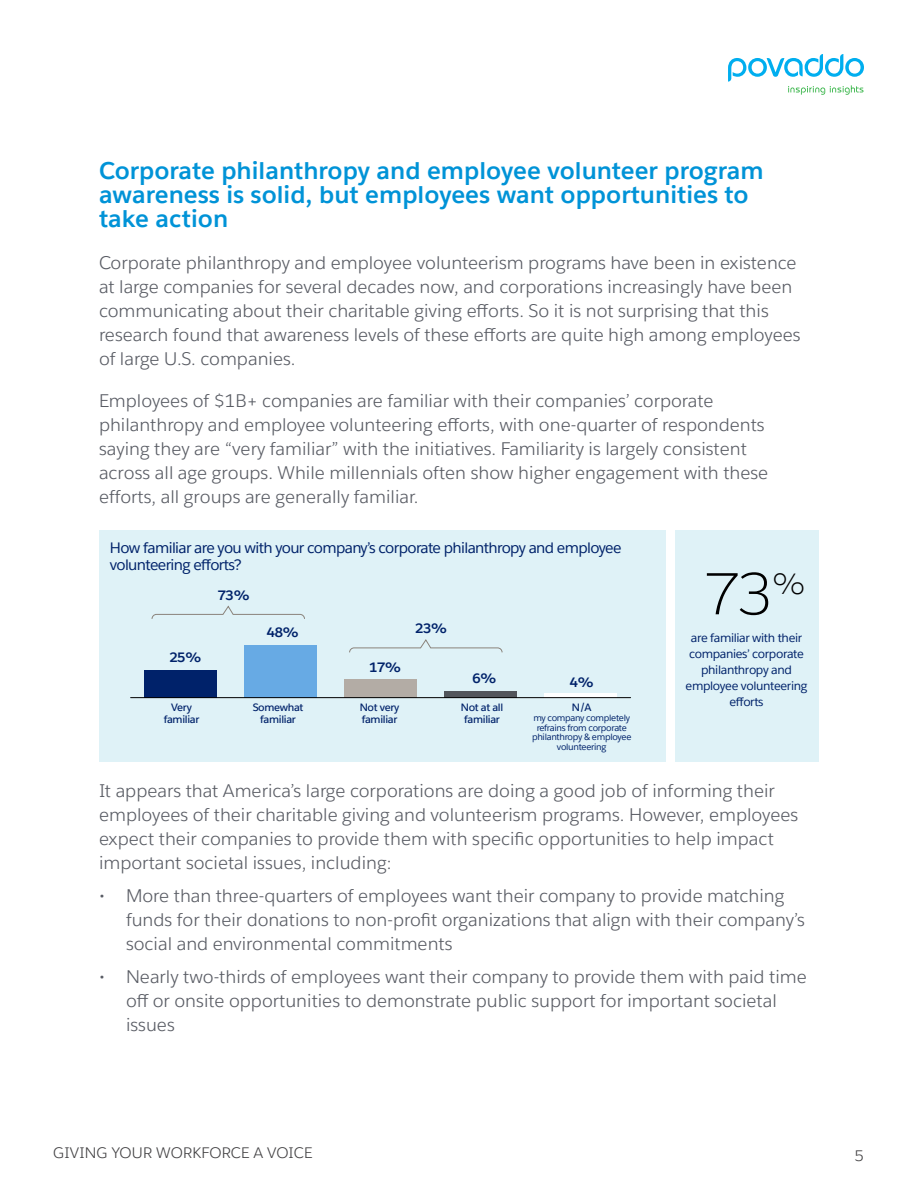
<style>
.page{position:relative;width:918px;height:1188px;background:#fff}
.page>*{position:absolute;margin:0;border:0;box-sizing:border-box;transform-origin:0 0}
.t1{font:300 58.05px "Salesforce Sans";color:#000}
.t2{font:700 24px/24px "Salesforce Sans";color:#0093d7}
.t3{font:18px/24px "Salesforce Sans";color:#595c64}
.t4{font:15px/17.2px "Salesforce Sans";letter-spacing:-.04em;color:#00226a}
.t5{font:15px "Salesforce Sans";letter-spacing:.01em;color:#414042}
.t6{font:700 13.5px "Salesforce Sans";letter-spacing:-.03em;color:#00226a}
.t7{font:12px/15.9px "Salesforce Sans";letter-spacing:-.03em;color:#00226a;text-align:center}
.t8{font:600 10.5px/11.6px "Salesforce Sans";letter-spacing:-.03em;color:#00226a;text-align:center}
.t9{font:9px/9.8px "Salesforce Sans";letter-spacing:-.03em;color:#00226a;text-align:center}
</style>
<div class="page">
<svg style="left:728px;top:54px;width:136px;height:41px"></svg>
<div style="left:675px;top:530px;width:144px;height:231px;background:#dff2f7"></div>
<div style="left:99px;top:530px;width:567px;height:231px;background:#dff2f7"></div>
<div style="left:144px;top:670px;width:73px;height:28px;background:#00226a"></div>
<div style="left:245px;top:645px;width:72px;height:53px;background:#67aae4"></div>
<div style="left:345px;top:679px;width:72px;height:19px;background:#b3aca5"></div>
<div style="left:445px;top:691px;width:72px;height:7px;background:#52555b"></div>
<div style="left:545px;top:693px;width:72px;height:5px;background:#fff"></div>
<hr style="left:131px;top:697px;width:500px;height:1px;background:#000">
<svg style="left:151px;top:605px;width:154px;height:14px"></svg>
<svg style="left:349px;top:639px;width:154px;height:14px"></svg>
<h2 class="t2" style="left:99px;top:159px;width:666px">Corporate philanthropy and employee volunteer program awareness is solid, but employees want opportunities to take action</h2>
<p class="t3" style="left:99px;top:251px;width:703px">Corporate philanthropy and employee volunteerism programs have been in existence at large companies for several decades now, and corporations increasingly have been communicating about their charitable giving efforts. So it is not surprising that this research found that awareness levels of these efforts are quite high among employees of large U.S. companies.</p>
<p class="t3" style="left:99px;top:389px;width:671px">Employees of $1B+ companies are familiar with their companies’ corporate philanthropy and employee volunteering efforts, with one-quarter of respondents saying they are “very familiar” with the initiatives. Familiarity is largely consistent across all age groups. While millennials often show higher engagement with these efforts, all groups are generally familiar.</p>
<p class="t4" style="left:110px;top:539px;width:513px">How familiar are you with your company’s corporate philanthropy and employee volunteering efforts?</p>
<p class="t6" style="left:218px;top:586px;width:34px">73%</p>
<p class="t6" style="left:169px;top:649px;width:34px">25%</p>
<p class="t6" style="left:267px;top:624px;width:34px">48%</p>
<p class="t6" style="left:369px;top:659px;width:34px">17%</p>
<p class="t6" style="left:415px;top:620px;width:34px">23%</p>
<p class="t6" style="left:472px;top:670px;width:26px">6%</p>
<p class="t6" style="left:570px;top:674px;width:26px">4%</p>
<p class="t8" style="left:164px;top:702px;width:37px">Very familiar</p>
<p class="t8" style="left:253px;top:702px;width:52px">Somewhat familiar</p>
<p class="t8" style="left:360px;top:702px;width:41px;text-align:left">Not very familiar</p>
<p class="t8" style="left:461px;top:702px;width:44px">Not at all familiar</p>
<p class="t8" style="left:572px;top:702px;width:21px">N/A</p>
<p class="t9" style="left:532px;top:713px;width:101px">my company completely refrains from corporate philanthropy &amp; employee volunteering</p>
<h1 class="t1" style="left:704px;top:558px;width:104px">73<sup>%</sup></h1>
<p class="t7" style="left:686px;top:630px;width:123px">are familiar with their companies’ corporate philanthropy and employee volunteering efforts</p>
<p class="t3" style="left:99px;top:779px;width:701px">It appears that America’s large corporations are doing a good job of informing their employees of their charitable giving and volunteerism programs. However, employees expect their companies to provide them with specific opportunities to help impact important societal issues, including:</p>
<p class="t3" style="left:126px;top:884px;width:681px;text-indent:-27px">• More than three-quarters of employees want their company to provide matching funds for their donations to non-profit organizations that align with their company’s social and environmental commitments</p>
<p class="t3" style="left:126px;top:965px;width:682px;text-indent:-27px">• Nearly two-thirds of employees want their company to provide them with paid time off or onsite opportunities to demonstrate public support for important societal issues</p>
<p class="t5" style="left:53px;top:1144px;width:261px">GIVING YOUR WORKFORCE A VOICE</p>
<p class="t5" style="left:855px;top:1146px;width:10px">5</p>
</div>
